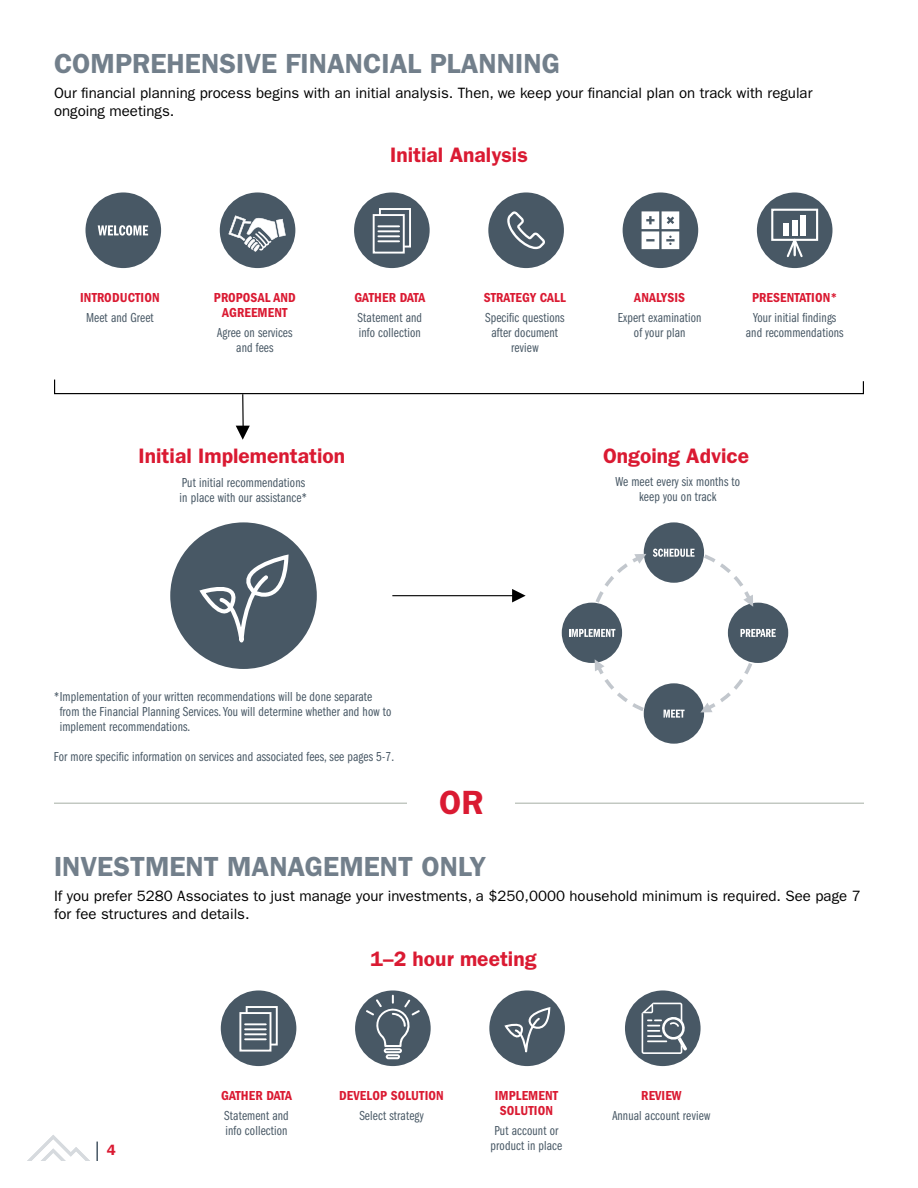
<style>
.page{position:relative;width:918px;height:1188px;background:#fff}
.page>*{position:absolute;margin:0;border:0;box-sizing:border-box;transform-origin:0 0}
.t1{font:600 33.75px "ITC Franklin Gothic Std";color:#da1a32}
.t2{font:600 27.75px "ITC Franklin Gothic Std";color:#727f8b}
.t3{font:600 21px "ITC Franklin Gothic Std";color:#da1a32}
.t4{font:15px/18px "ITC Franklin Gothic Std";color:#000}
.t5{font:600 15px "ITC Franklin Gothic Std";color:#da1a32}
.t6{font:13.5px/15px "ITC Franklin Gothic Std Bk Cp";letter-spacing:.01em;color:#485865;text-align:center}
.t7{font:13.5px/15px "ITC Franklin Gothic Std Dm Cd";letter-spacing:.01em;color:#da1a32;text-align:center}
.t8{font:13.5px "ITC Franklin Gothic Std Dm Cd";letter-spacing:-.01em;color:#da1a32}
</style>
<div class="page">
<hr style="left:54px;top:803px;width:810px;height:1px;background:#a6aea4">
<svg style="left:96px;top:1142px;width:2px;height:19px"></svg>
<div style="left:407px;top:791px;width:108px;height:38px;background:#fff"></div>
<div style="left:623px;top:192px;width:75px;height:76px;background:#485865;border-radius:50%"></div>
<svg style="left:642px;top:211px;width:37px;height:38px"></svg>
<div style="left:220px;top:192px;width:75px;height:76px;background:#485865;border-radius:50%"></div>
<svg style="left:228px;top:215px;width:58px;height:37px"></svg>
<div style="left:354px;top:192px;width:76px;height:76px;background:#485865;border-radius:50%"></div>
<div style="left:379px;top:208px;width:32px;height:40px;border:2px solid #fff"></div>
<svg style="left:372px;top:213px;width:34px;height:41px"></svg>
<div style="left:488px;top:192px;width:76px;height:76px;background:#485865;border-radius:50%"></div>
<svg style="left:507px;top:211px;width:38px;height:38px"></svg>
<div style="left:757px;top:192px;width:75px;height:76px;background:#485865;border-radius:50%"></div>
<div style="left:771px;top:209px;width:47px;height:32px;border:2px solid #fff"></div>
<svg style="left:785px;top:238px;width:19px;height:20px"></svg>
<div style="left:783px;top:224px;width:6px;height:12px;background:#fff"></div>
<div style="left:792px;top:221px;width:6px;height:15px;background:#fff"></div>
<div style="left:800px;top:215px;width:6px;height:21px;background:#fff"></div>
<div style="left:86px;top:192px;width:75px;height:76px;background:#485865;border-radius:50%"></div>
<svg style="left:98px;top:225px;width:50px;height:11px"></svg>
<svg style="left:54px;top:380px;width:810px;height:15px"></svg>
<hr style="left:242px;top:394px;width:2px;height:33px;background:#000">
<svg style="left:236px;top:426px;width:14px;height:14px"></svg>
<div style="left:170px;top:522px;width:147px;height:147px;background:#485865;border-radius:50%"></div>
<svg style="left:199px;top:554px;width:90px;height:89px"></svg>
<hr style="left:392px;top:595px;width:129px;height:1px;background:#000">
<svg style="left:512px;top:589px;width:14px;height:13px"></svg>
<div style="left:644px;top:522px;width:60px;height:61px;background:#485865;border-radius:50%"></div>
<div style="left:644px;top:683px;width:60px;height:61px;background:#485865;border-radius:50%"></div>
<div style="left:728px;top:603px;width:60px;height:60px;background:#485865;border-radius:50%"></div>
<div style="left:562px;top:603px;width:60px;height:60px;background:#485865;border-radius:50%"></div>
<svg style="left:569px;top:547px;width:207px;height:172px"></svg>
<svg style="left:27px;top:1135px;width:63px;height:26px"></svg>
<div style="left:489px;top:990px;width:76px;height:76px;background:#485865;border-radius:50%"></div>
<svg style="left:504px;top:1007px;width:47px;height:46px"></svg>
<div style="left:221px;top:990px;width:75px;height:76px;background:#485865;border-radius:50%"></div>
<div style="left:246px;top:1006px;width:32px;height:40px;border:2px solid #fff"></div>
<svg style="left:239px;top:1011px;width:33px;height:41px"></svg>
<div style="left:355px;top:990px;width:76px;height:76px;background:#485865;border-radius:50%"></div>
<svg style="left:366px;top:995px;width:54px;height:64px"></svg>
<div style="left:625px;top:990px;width:76px;height:76px;background:#485865;border-radius:50%"></div>
<svg style="left:642px;top:1003px;width:45px;height:51px"></svg>
<h2 class="t2" style="left:54px;top:47px;width:508px">COMPREHENSIVE FINANCIAL PLANNING</h2>
<p class="t4" style="left:54px;top:84px;width:760px">Our financial planning process begins with an initial analysis. Then, we keep your financial plan on track with regular ongoing meetings.</p>
<h3 class="t3" style="left:390px;top:143px;width:139px">Initial Analysis</h3>
<p class="t7" style="left:80px;top:290px;width:81px">INTRODUCTION</p>
<p class="t6" style="left:86px;top:310px;width:69px">Meet and Greet</p>
<p class="t7" style="left:214px;top:290px;width:83px">PROPOSAL AND<br>AGREEMENT</p>
<p class="t6" style="left:217px;top:325px;width:77px">Agree on services and fees</p>
<p class="t8" style="left:354px;top:290px;width:72px">GATHER DATA</p>
<p class="t6" style="left:358px;top:310px;width:66px;text-align:left">Statement and info collection</p>
<h3 class="t3" style="left:139px;top:444px;width:208px">Initial Implementation</h3>
<p class="t6" style="left:180px;top:475px;width:129px;text-align:left">Put initial recommendations in place with our assistance*</p>
<p class="t7" style="left:484px;top:290px;width:84px">STRATEGY CALL</p>
<p class="t6" style="left:485px;top:310px;width:81px">Specific questions after document review</p>
<p class="t7" style="left:634px;top:290px;width:52px">ANALYSIS</p>
<p class="t6" style="left:618px;top:310px;width:85px">Expert examination of your plan</p>
<p class="t7" style="left:752px;top:290px;width:87px">PRESENTATION*</p>
<p class="t6" style="left:746px;top:310px;width:99px">Your initial findings and recommendations</p>
<h3 class="t3" style="left:603px;top:443px;width:148px">Ongoing Advice</h3>
<p class="t6" style="left:616px;top:475px;width:126px">We meet every six months to keep you on track</p>
<p class="t6" style="left:60px;top:689px;width:333px;text-align:left;text-indent:-6px">*Implementation of your written recommendations will be done separate from the Financial Planning Services. You will determine whether and how to implement recommendations.</p>
<p class="t6" style="left:54px;top:749px;width:342px">For more specific information on services and associated fees, see pages 5-7.</p>
<h1 class="t1" style="left:439px;top:783px;width:46px">OR</h1>
<h2 class="t2" style="left:54px;top:850px;width:434px">INVESTMENT MANAGEMENT ONLY</h2>
<p class="t4" style="left:54px;top:887px;width:808px">If you prefer 5280 Associates to just manage your investments, a $250,0000 household minimum is required. See page 7 for fee structures and details.</p>
<p class="t5" style="left:107px;top:1141px;width:10px">4</p>
<h3 class="t3" style="left:371px;top:947px;width:167px">1–2 hour meeting</h3>
<p class="t8" style="left:221px;top:1088px;width:72px">GATHER DATA</p>
<p class="t6" style="left:224px;top:1108px;width:66px;text-align:left">Statement and info collection</p>
<p class="t7" style="left:339px;top:1088px;width:106px">DEVELOP SOLUTION</p>
<p class="t6" style="left:359px;top:1108px;width:66px">Select strategy</p>
<p class="t7" style="left:495px;top:1088px;width:65px">IMPLEMENT<br>SOLUTION</p>
<p class="t6" style="left:491px;top:1123px;width:73px;text-align:left">Put account or product in place</p>
<p class="t7" style="left:641px;top:1088px;width:42px">REVIEW</p>
<p class="t6" style="left:612px;top:1108px;width:100px">Annual account review</p>
</div>
